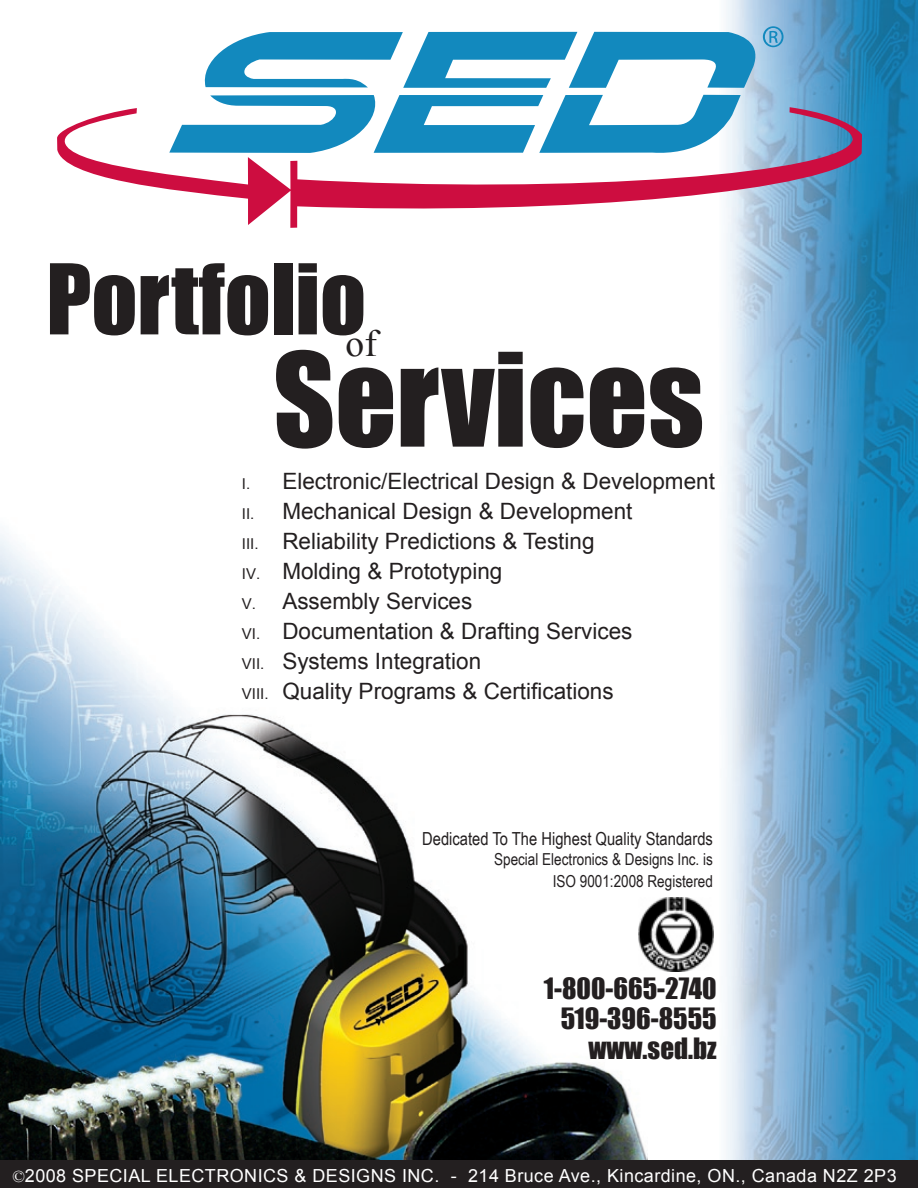
<style>
.page{position:relative;width:918px;height:1188px;background:#fff}
.page>*{position:absolute;margin:0;border:0;box-sizing:border-box;transform-origin:0 0}
.t1{font:120px "Impact";color:#231f20}
.t2{font:90px "Impact";color:#231f20}
.t3{font:37.5px "Times New Roman";color:#231f20}
.t4{font:27px/30px "Impact";color:#231f20;text-align:right}
.t5{font:22.5px/30px "Arial";color:#231f20}
.t6{font:18px "Arial";letter-spacing:.025em;color:#fff}
.t7{font:18px "Arial Narrow";color:#231f20}
.t8{font:16.5px/21.6px "Arial Narrow";color:#231f20;text-align:right}
.t9{font:15px/30px "Arial";color:#231f20}
.s1{font-family:"Times New Roman";font-size:16.5px}
</style>
<div class="page">
<img style="left:702px;top:0;width:216px;height:1161px">
<img style="left:0;top:534px;width:648px;height:627px">
<svg style="left:57px;top:107px;width:805px;height:121px"></svg>
<svg style="left:169px;top:26px;width:615px;height:129px"></svg>
<img style="left:639px;top:898px;width:75px;height:73px">
<div style="left:0;top:1161px;width:918px;height:27px;background:#231f20"></div>
<h2 class="t2" style="left:46px;top:229px;width:321px">Portfolio</h2>
<h3 class="t3" style="left:346px;top:318px;width:33px">of</h3>
<h1 class="t1" style="left:273px;top:306px;width:433px">Services</h1>
<p class="t5" style="left:282px;top:466px;width:434px">Electronic/Electrical Design &amp; Development<br>Mechanical Design &amp; Development<br>Reliability Predictions &amp; Testing<br>Molding &amp; Prototyping<br>Assembly Services<br>Documentation &amp; Drafting Services<br>Systems Integration<br>Quality Programs &amp; Certifications</p>
<p class="t9" style="left:242px;top:469px;width:28px">I.<br>II.<br>III.<br>IV.<br>V.<br>VI.<br>VII.<br>VIII.</p>
<p class="t7" style="left:422px;top:826px;width:292px">Dedicated To The Highest Quality Standards</p>
<p class="t8" style="left:494px;top:848px;width:220px">Special Electronics &amp; Designs Inc. is<br>ISO 9001:2008 Registered</p>
<p class="t4" style="left:544px;top:973px;width:174px">1-800-665-2740<br>519-396-8555 www.sed.bz</p>
<p class="t6" style="left:12px;top:1164px;width:886px"><span class="s1">©</span>2008 SPECIAL ELECTRONICS &amp; DESIGNS INC. - 214 Bruce Ave., Kincardine, ON., Canada N2Z 2P3</p>
</div>
